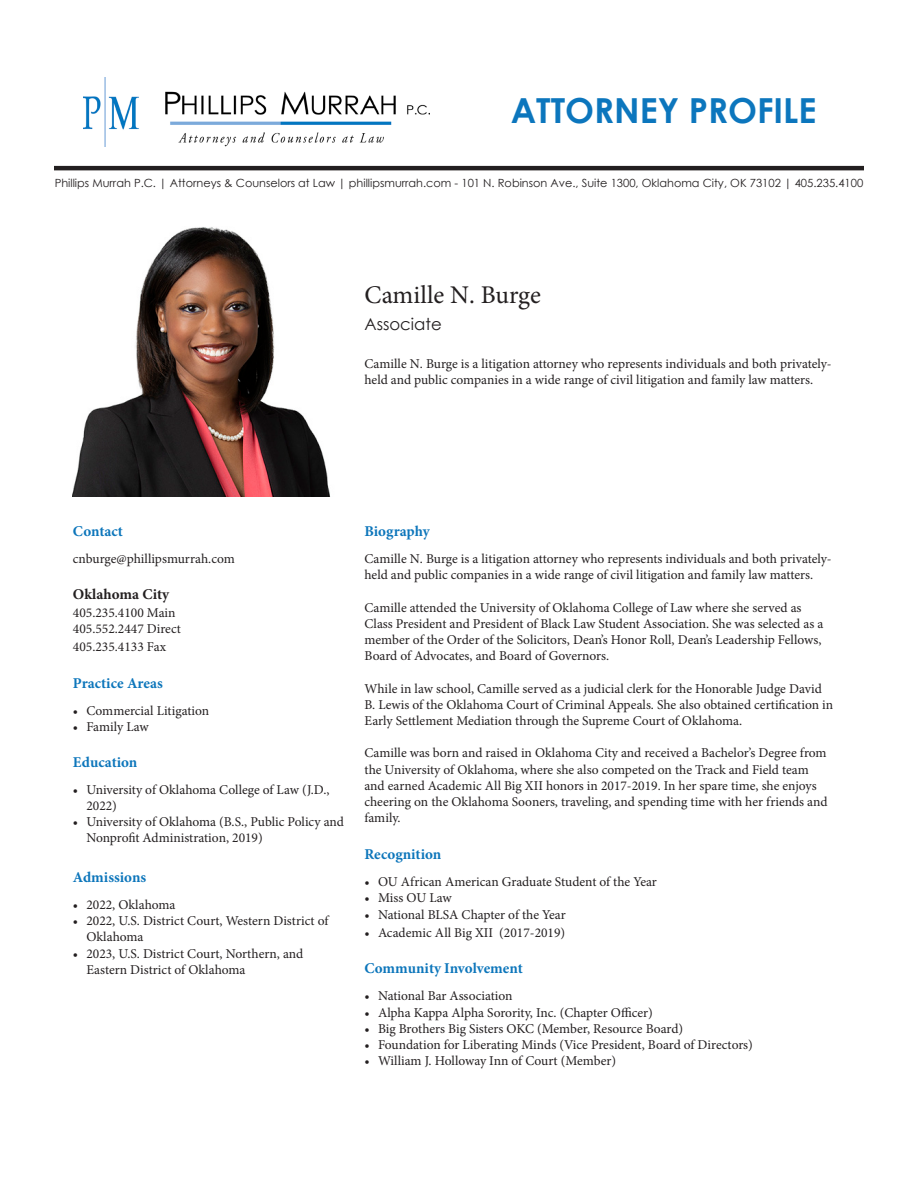
<style>
.page{position:relative;width:918px;height:1188px;background:#fff}
.page>*{position:absolute;margin:0;border:0;box-sizing:border-box;transform-origin:0 0}
.t1{font:700 34.5px "Century Gothic";color:#0c76bd}
.t2{font:25.5px "Minion Pro";color:#231f20}
.t3{font:16.5px "Century Gothic";color:#231f20}
.t4{font:700 15px "Minion Pro";color:#0d76bb}
.t5{font:700 15px "Minion Pro";color:#231f20}
.t6{font:13.5px/16.2px "Minion Pro";color:#231f20}
.t7{font:11.25px "Century Gothic";color:#231f20}
</style>
<div class="page">
<hr style="left:54px;top:166px;width:810px;height:4px;background:#231f20">
<img style="left:83px;top:78px;width:347px;height:69px">
<img style="left:73px;top:227px;width:258px;height:270px">
<p class="t1" style="left:511px;top:84px;width:307px">ATTORNEY PROFILE</p>
<p class="t7" style="left:55px;top:175px;width:810px">Phillips Murrah P.C. | Attorneys &amp; Counselors at Law | phillipsmurrah.com - 101 N. Robinson Ave., Suite 1300, Oklahoma City, OK 73102 | 405.235.4100</p>
<p class="t2" style="left:364px;top:278px;width:178px">Camille N. Burge</p>
<p class="t3" style="left:364px;top:312px;width:79px">Associate</p>
<p class="t6" style="left:364px;top:355px;width:469px">Camille N. Burge is a litigation attorney who represents individuals and both privately&shy;held and public companies in a wide range of civil litigation and family law matters.</p>
<p class="t4" style="left:73px;top:520px;width:52px">Contact</p>
<p class="t6" style="left:73px;top:550px;width:163px">cnburge@phillipsmurrah.com</p>
<p class="t5" style="left:73px;top:583px;width:98px">Oklahoma City</p>
<p class="t6" style="left:73px;top:604px;width:104px">405.235.4100 Main</p>
<p class="t6" style="left:73px;top:619px;width:110px;line-height:18px">405.552.2447 Direct<br>405.235.4133 Fax</p>
<p class="t4" style="left:73px;top:672px;width:91px">Practice Areas</p>
<p class="t6" style="left:73px;top:702px;width:138px">• Commercial Litigation</p>
<p class="t6" style="left:73px;top:718px;width:77px">• Family Law</p>
<p class="t4" style="left:73px;top:751px;width:66px">Education</p>
<p class="t6" style="left:86px;top:781px;width:245px;text-indent:-14px">• University of Oklahoma College of Law (J.D.,<br>2022)</p>
<p class="t6" style="left:86px;top:814px;width:259px;text-indent:-14px">• University of Oklahoma (B.S., Public Policy and<br>Nonprofit Administration, 2019)</p>
<p class="t4" style="left:73px;top:867px;width:75px">Admissions</p>
<p class="t6" style="left:73px;top:897px;width:104px">• 2022, Oklahoma</p>
<p class="t6" style="left:86px;top:913px;width:244px;text-indent:-14px">• 2022, U.S. District Court, Western District of<br>Oklahoma</p>
<p class="t6" style="left:86px;top:945px;width:218px;text-indent:-14px">• 2023, U.S. District Court, Northern, and<br>Eastern District of Oklahoma</p>
<p class="t4" style="left:364px;top:521px;width:67px">Biography</p>
<p class="t6" style="left:364px;top:551px;width:469px">Camille N. Burge is a litigation attorney who represents individuals and both privately&shy;held and public companies in a wide range of civil litigation and family law matters.</p>
<p class="t6" style="left:364px;top:599px;width:460px">Camille attended the University of Oklahoma College of Law where she served as Class President and President of Black Law Student Association. She was selected as a member of the Order of the Solicitors, Dean’s Honor Roll, Dean’s Leadership Fellows, Board of Advocates, and Board of Governors.</p>
<p class="t6" style="left:364px;top:680px;width:470px">While in law school, Camille served as a judicial clerk for the Honorable Judge David<br>B. Lewis of the Oklahoma Court of Criminal Appeals. She also obtained certification in<br>Early Settlement Mediation through the Supreme Court of Oklahoma.</p>
<p class="t6" style="left:364px;top:745px;width:465px">Camille was born and raised in Oklahoma City and received a Bachelor’s Degree from the University of Oklahoma, where she also competed on the Track and Field team and earned Academic All Big XII honors in 2017-2019. In her spare time, she enjoys cheering on the Oklahoma Sooners, traveling, and spending time with her friends and family.</p>
<p class="t4" style="left:364px;top:844px;width:78px">Recognition</p>
<p class="t6" style="left:364px;top:874px;width:294px">• OU African American Graduate Student of the Year</p>
<p class="t6" style="left:364px;top:890px;width:89px">• Miss OU Law</p>
<p class="t6" style="left:364px;top:906px;width:203px">• National BLSA Chapter of the Year</p>
<p class="t6" style="left:364px;top:924px;width:202px">• Academic All Big XII (2017-2019)</p>
<p class="t4" style="left:364px;top:958px;width:160px">Community Involvement</p>
<p class="t6" style="left:364px;top:988px;width:150px">• National Bar Association</p>
<p class="t6" style="left:364px;top:1004px;width:290px">• Alpha Kappa Alpha Sorority, Inc. (Chapter Officer)</p>
<p class="t6" style="left:364px;top:1021px;width:320px">• Big Brothers Big Sisters OKC (Member, Resource Board)</p>
<p class="t6" style="left:364px;top:1037px;width:390px">• Foundation for Liberating Minds (Vice President, Board of Directors)</p>
<p class="t6" style="left:364px;top:1053px;width:253px">• William J. Holloway Inn of Court (Member)</p>
</div>
